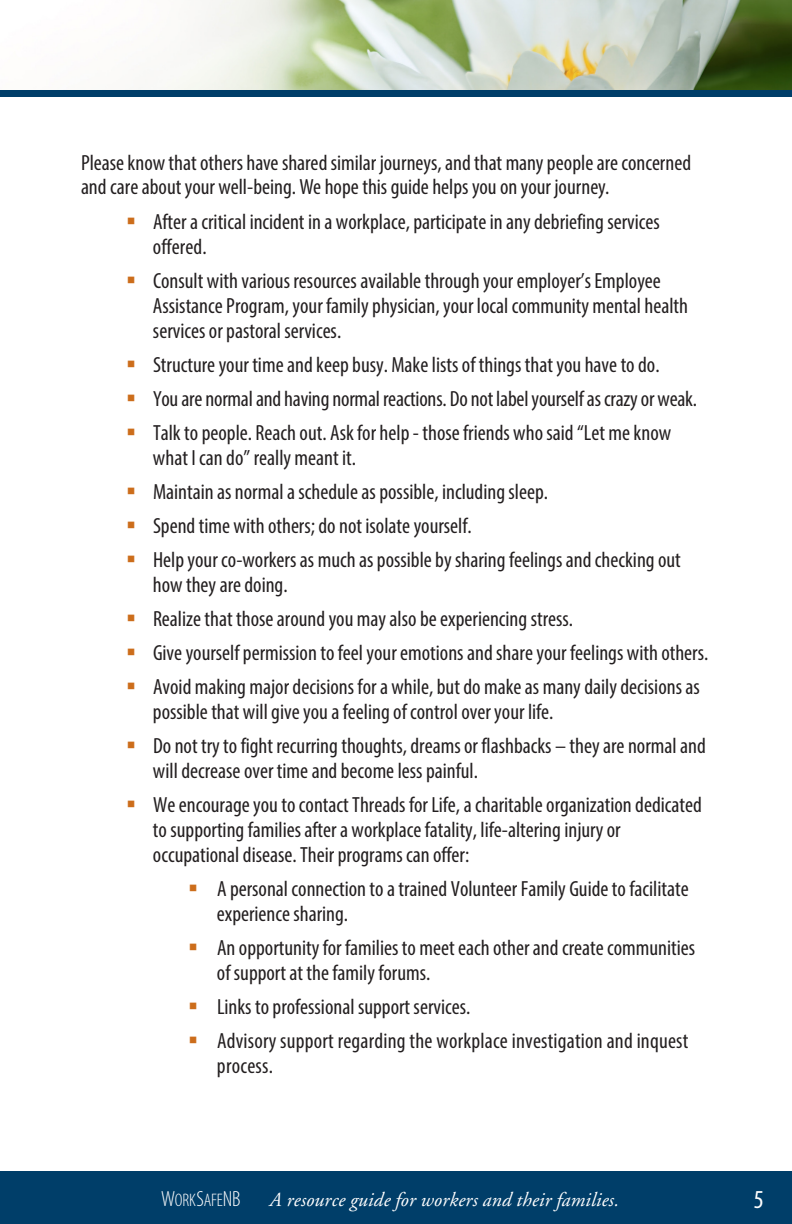
<style>
.page{position:relative;width:792px;height:1224px;background:#fff}
.page>*{position:absolute;margin:0;border:0;box-sizing:border-box;transform-origin:0 0}
.List_Level_1{font:condensed 26px "Myriad Pro";color:#fff}
.t1{font:condensed 22px/34px "Myriad Pro";color:#231f20}
.t2{font:italic 20px "Adobe Garamond";letter-spacing:.005em;color:#fff}
.t3{font:300 condensed 18.2px "Myriad Pro";letter-spacing:-.005em;color:#fff}
.s1{font-size:22px}
</style>
<div class="page">
<div style="left:0;top:90px;width:792px;height:6px;background:#003e69"></div>
<img style="left:145px;top:0;width:647px;height:90px">
<div style="left:0;top:1171px;width:792px;height:53px;background:#003e69"></div>
<p class="t1" style="left:81px;top:149px;width:612px;line-height:25px">Please know that others have shared similar journeys, and that many people are concerned and care about your well-being. We hope this guide helps you on your journey.</p>
<p class="t1" style="left:153px;top:208px;width:508px;line-height:25px">After a critical incident in a workplace, participate in any debriefing services offered.</p>
<p class="t1" style="left:153px;top:267px;width:537px;line-height:25px">Consult with various resources available through your employer’s Employee<br>Assistance Program, your family physician, your local community mental health services or pastoral services.</p>
<p class="t1" style="left:153px;top:347px;width:546px">Structure your time and keep busy. Make lists of things that you have to do.<br>You are normal and having normal reactions. Do not label yourself as crazy or weak.<br>Talk to people. Reach out. Ask for help - those friends who said “Let me know</p>
<p class="t1" style="left:153px;top:440px;width:529px">what I can do” really meant it.<br>Maintain as normal a schedule as possible, including sleep.<br>Spend time with others; do not isolate yourself.<br>Help your co-workers as much as possible by sharing feelings and checking out</p>
<p class="t1" style="left:153px;top:567px;width:557px">how they are doing.<br>Realize that those around you may also be experiencing stress.<br>Give yourself permission to feel your emotions and share your feelings with others.<br>Avoid making major decisions for a while, but do make as many daily decisions as</p>
<p class="t1" style="left:153px;top:694px;width:554px">possible that will give you a feeling of control over your life.<br>Do not try to fight recurring thoughts, dreams or flashbacks – they are normal and</p>
<p class="t1" style="left:153px;top:753px;width:550px">will decrease over time and become less painful.<br>We encourage you to contact Threads for Life, a charitable organization dedicated</p>
<p class="t1" style="left:153px;top:816px;width:469px;line-height:25px">to supporting families after a workplace fatality, life-altering injury or occupational disease. Their programs can offer:</p>
<p class="t1" style="left:217px;top:875px;width:473px;line-height:25px">A personal connection to a trained Volunteer Family Guide to facilitate experience sharing.</p>
<p class="t1" style="left:217px;top:934px;width:480px;line-height:25px">An opportunity for families to meet each other and create communities of support at the family forums.</p>
<p class="t1" style="left:217px;top:989px;width:473px">Links to professional support services.<br>Advisory support regarding the workplace investigation and inquest</p>
<p class="t1" style="left:217px;top:1048px;width:58px">process.</p>
<p class="t3" style="left:161px;top:1191px;width:81px"><span class="s1">W</span>ORK<span class="s1">S</span>AFE<span class="s1">NB</span></p>
<p class="t2" style="left:269px;top:1189px;width:351px">A resource guide for workers and their families.</p>
<p class="List_Level_1" style="left:754px;top:1183px;width:12px">5</p>
</div>
